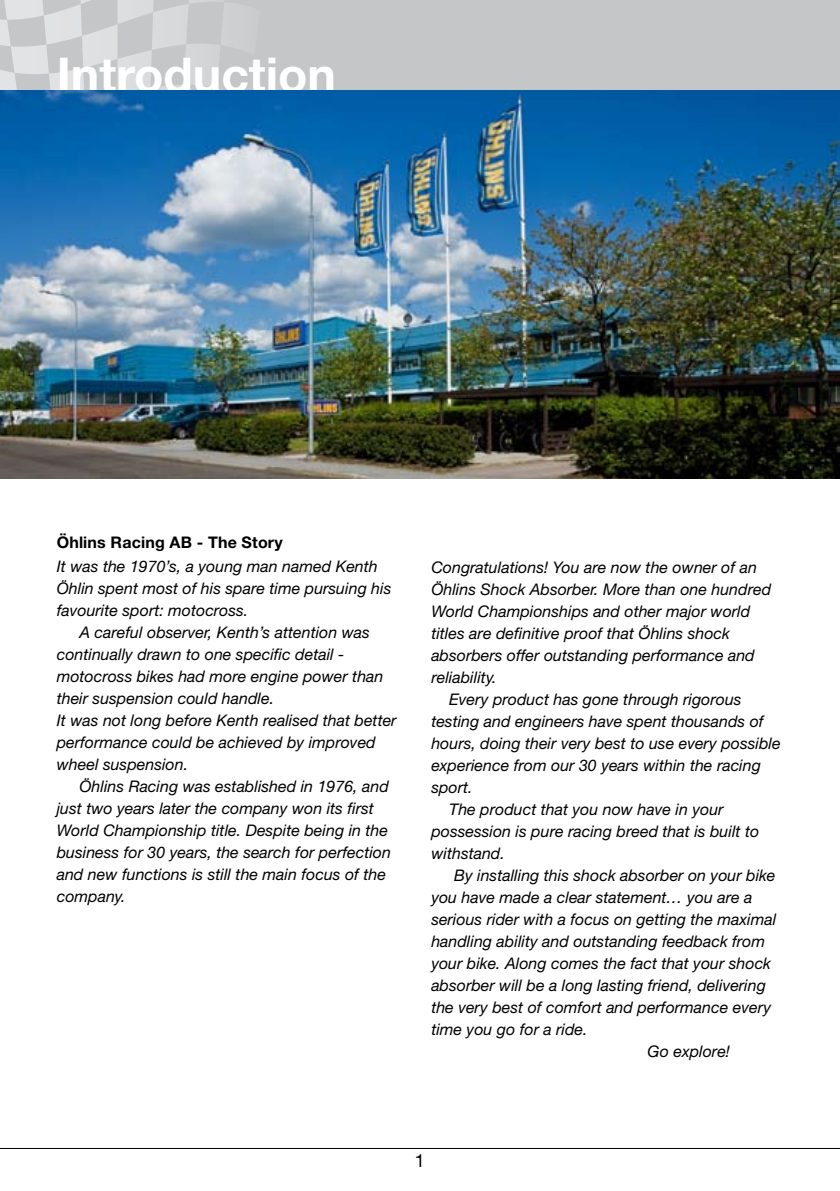
<style>
.page{position:relative;width:840px;height:1191px;background:#fff}
.page>*{position:absolute;margin:0;border:0;box-sizing:border-box;transform-origin:0 0}
.t1{font:700 48px "Helvetica Neue LT Std";color:#fff}
.t2{font:italic 16px/22px "Helvetica Neue LT Std";color:#000}
.t3{font:700 16px "Helvetica Neue LT Std";letter-spacing:.01em;color:#000}
</style>
<div class="page">
<hr style="left:0;top:1148px;width:839px;height:1px;background:#000">
<div style="left:0;top:0;width:839px;height:91px;background:#c5c6c8"></div>
<svg style="left:0;top:0;width:260px;height:91px"></svg>
<img style="left:0;top:91px;width:839px;height:387px">
<h1 class="t1" style="left:57px;top:45px;width:281px">Introduction</h1>
<p class="t3" style="left:57px;top:532px;width:227px">Öhlins Racing AB - The Story</p>
<p class="t2" style="left:57px;top:555px;width:336px">It was the 1970’s, a young man named Kenth<br>Öhlin spent most of his spare time pursuing his favourite sport: motocross.</p>
<p class="t2" style="left:57px;top:621px;width:341px;text-indent:23px">A careful observer, Kenth’s attention was continually drawn to one specific detail - motocross bikes had more engine power than their suspension could handle.<br>It was not long before Kenth realised that better performance could be achieved by improved wheel suspension.</p>
<p class="t2" style="left:57px;top:775px;width:335px;text-indent:23px">Öhlins Racing was established in 1976, and just two years later the company won its first World Championship title. Despite being in the business for 30 years, the search for perfection and new functions is still the main focus of the company.</p>
<p class="t2" style="left:431px;top:555px;width:327px">Congratulations! You are now the owner of an</p>
<p class="t2" style="left:431px;top:577px;width:341px">Öhlins Shock Absorber. More than one hundred</p>
<p class="t2" style="left:431px;top:599px;width:320px">World Championships and other major world</p>
<p class="t2" style="left:431px;top:621px;width:300px">titles are definitive proof that Öhlins shock</p>
<p class="t2" style="left:431px;top:643px;width:325px">absorbers offer outstanding performance and</p>
<p class="t2" style="left:431px;top:665px;width:67px">reliability.</p>
<p class="t2" style="left:449px;top:687px;width:294px">Every product has gone through rigorous</p>
<p class="t2" style="left:431px;top:709px;width:333px">testing and engineers have spent thousands of</p>
<p class="t2" style="left:431px;top:731px;width:351px">hours, doing their very best to use every possible</p>
<p class="t2" style="left:431px;top:753px;width:331px">experience from our 30 years within the racing</p>
<p class="t2" style="left:431px;top:775px;width:43px">sport.</p>
<p class="t2" style="left:449px;top:797px;width:276px">The product that you now have in your</p>
<p class="t2" style="left:431px;top:819px;width:329px">possession is pure racing breed that is built to</p>
<p class="t2" style="left:431px;top:841px;width:75px">withstand.</p>
<p class="t2" style="left:454px;top:863px;width:323px">By installing this shock absorber on your bike</p>
<p class="t2" style="left:431px;top:885px;width:322px">you have made a clear statement… you are a</p>
<p class="t2" style="left:431px;top:907px;width:346px">serious rider with a focus on getting the maximal</p>
<p class="t2" style="left:431px;top:929px;width:335px">handling ability and outstanding feedback from</p>
<p class="t2" style="left:431px;top:951px;width:341px">your bike. Along comes the fact that your shock</p>
<p class="t2" style="left:431px;top:973px;width:336px">absorber will be a long lasting friend, delivering</p>
<p class="t2" style="left:431px;top:995px;width:341px">the very best of comfort and performance every</p>
<p class="t2" style="left:431px;top:1017px;width:158px">time you go for a ride.</p>
<p class="t2" style="left:647px;top:1039px;width:84px">Go explore!</p>
</div>
